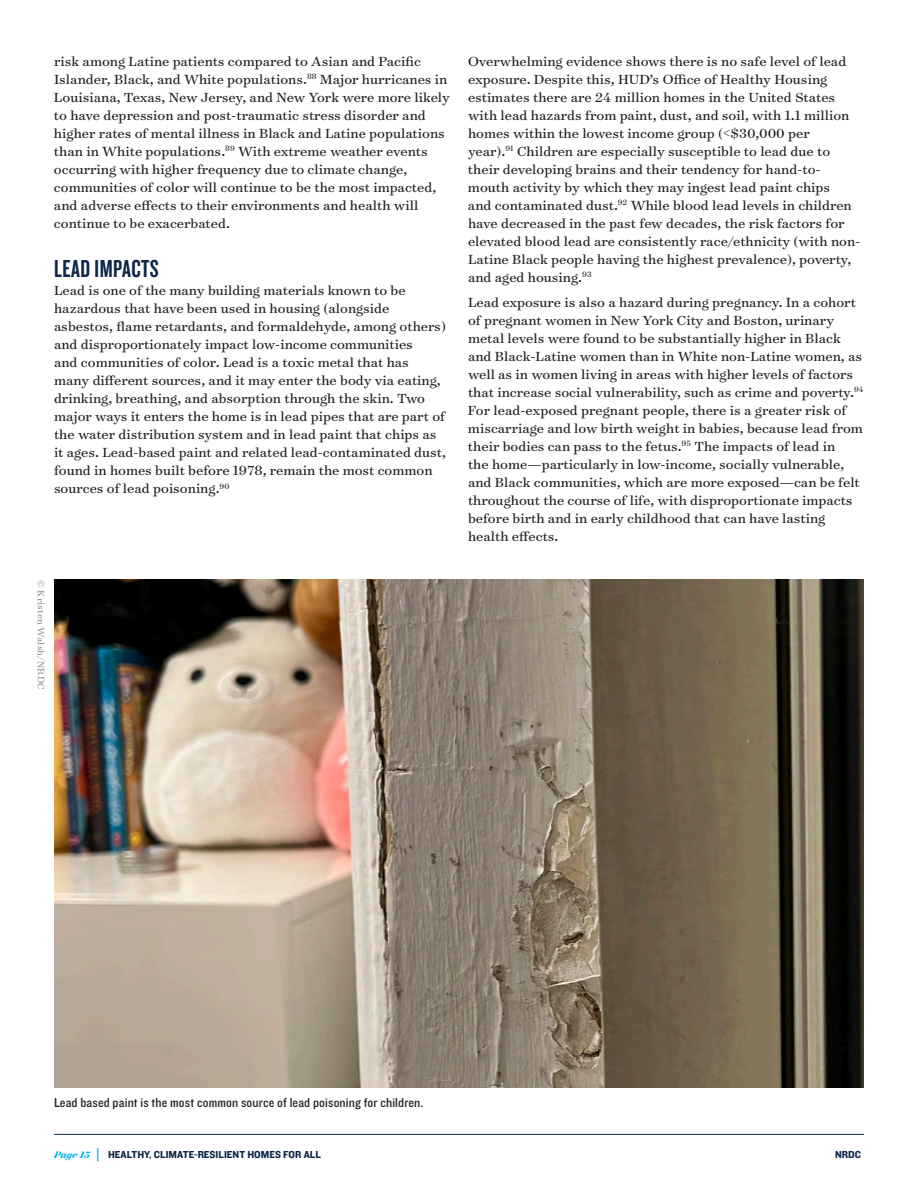
<style>
.page{position:relative;width:918px;height:1188px;background:#fff}
.page>*{position:absolute;margin:0;border:0;box-sizing:border-box;transform-origin:0 0}
.subhead_KNOCKOUT_COLOR{font:25.5px "Knockout 48 Featherweight";letter-spacing:.02em;color:#0e274a}
.TEXT_surveyor_SPACE_AFTER{font:15px/18px "Surveyor Text";color:#231f20}
.KO_caption{font:13.5px "Knockout 30 Junior Welterwt";letter-spacing:.01em;color:#231f20}
.t1{font:10.5px "Knockout 51 Middleweight";color:#0e274a}
.Footnotes{font:10.5px "Surveyor Text";letter-spacing:.01em;color:#939598}
.s1{font-family:"Surveyor Display";font-weight:700;font-style:italic;color:#00b2eb}
.s2{font-size:16.5px;color:#00b2eb}
</style>
<div class="page">
<hr style="left:54px;top:1134px;width:810px;height:1px;background:#0e274a">
<img style="left:54px;top:580px;width:810px;height:508px">
<p class="TEXT_surveyor_SPACE_AFTER" style="left:54px;top:52px;width:397px">risk among Latine patients compared to Asian and Pacific Islander, Black, and White populations.<sup>88</sup> Major hurricanes in Louisiana, Texas, New Jersey, and New York were more likely to have depression and post-traumatic stress disorder and higher rates of mental illness in Black and Latine populations than in White populations.<sup>89</sup> With extreme weather events occurring with higher frequency due to climate change, communities of color will continue to be the most impacted, and adverse effects to their environments and health will continue to be exacerbated.</p>
<p class="subhead_KNOCKOUT_COLOR" style="left:54px;top:253px;width:106px">LEAD IMPACTS</p>
<p class="TEXT_surveyor_SPACE_AFTER" style="left:54px;top:281px;width:394px">Lead is one of the many building materials known to be hazardous that have been used in housing (alongside asbestos, flame retardants, and formaldehyde, among others) and disproportionately impact low-income communities<br>and communities of color. Lead is a toxic metal that has many different sources, and it may enter the body via eating, drinking, breathing, and absorption through the skin. Two major ways it enters the home is in lead pipes that are part of the water distribution system and in lead paint that chips as it ages. Lead-based paint and related lead-contaminated dust, found in homes built before 1978, remain the most common sources of lead poisoning.<sup>90</sup></p>
<p class="Footnotes" style="left:48px;top:580px;width:111px;rotate:90deg">© Kristen Walsh/NRDC</p>
<p class="TEXT_surveyor_SPACE_AFTER" style="left:468px;top:52px;width:394px">Overwhelming evidence shows there is no safe level of lead exposure. Despite this, HUD’s Office of Healthy Housing estimates there are 24 million homes in the United States with lead hazards from paint, dust, and soil, with 1.1 million homes within the lowest income group (&lt;$30,000 per<br>year).<sup>91</sup> Children are especially susceptible to lead due to their developing brains and their tendency for hand-to&shy;mouth activity by which they may ingest lead paint chips<br>and contaminated dust.<sup>92</sup> While blood lead levels in children have decreased in the past few decades, the risk factors for elevated blood lead are consistently race/ethnicity (with non-Latine Black people having the highest prevalence), poverty, and aged housing.<sup>93</sup></p>
<p class="TEXT_surveyor_SPACE_AFTER" style="left:468px;top:293px;width:397px">Lead exposure is also a hazard during pregnancy. In a cohort of pregnant women in New York City and Boston, urinary metal levels were found to be substantially higher in Black and Black-Latine women than in White non-Latine women, as well as in women living in areas with higher levels of factors that increase social vulnerability, such as crime and poverty.<sup>94<br></sup>For lead-exposed pregnant people, there is a greater risk of miscarriage and low birth weight in babies, because lead from their bodies can pass to the fetus.<sup>95</sup> The impacts of lead in<br>the home—particularly in low-income, socially vulnerable, and Black communities, which are more exposed—can be felt throughout the course of life, with disproportionate impacts before birth and in early childhood that can have lasting health effects.</p>
<p class="KO_caption" style="left:54px;top:1094px;width:371px">Lead based paint is the most common source of lead poisoning for children.</p>
<p class="t1" style="left:54px;top:1147px;width:268px"><span class="s1">Page 15</span> <span class="s2">|</span> HEALTHY, CLIMATE-RESILIENT HOMES FOR ALL</p>
<p class="t1" style="left:835px;top:1147px;width:27px">NRDC</p>
</div>
